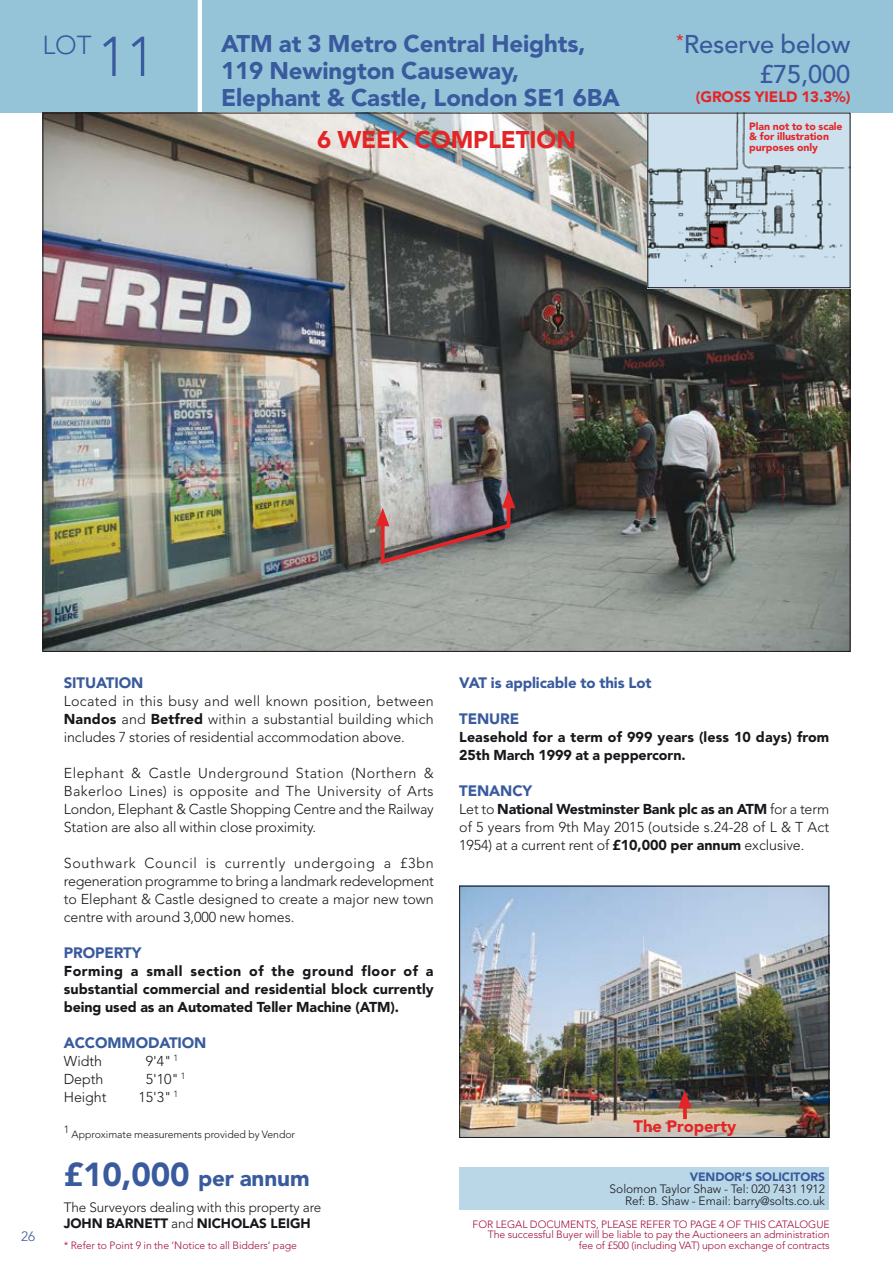
<style>
.page{position:relative;width:893px;height:1263px;background:#fff}
.page>*{position:absolute;margin:0;border:0;box-sizing:border-box;transform-origin:0 0}
.t1{font:300 25.8px "Avenir LT Std";color:#395a9d}
.t2{font:500 25.5px/29.2px "Avenir LT Std";letter-spacing:-.005em;color:#395a9d;text-align:right}
.t3{font:900 24px/27px "Avenir LT Std";letter-spacing:-.005em;color:#395a9d}
.t4{font:900 24px "Avenir LT Std";letter-spacing:-.005em;color:#e42528}
.t5{font:900 22.5px "Avenir LT Std";letter-spacing:-.005em;color:#395a9d}
.t6{font:900 16.5px "Avenir LT Std";color:#e42528}
.t7{font:900 15px "Avenir LT Std";letter-spacing:-.005em;color:#395a9d}
.t8{font:900 15px "Avenir LT Std";letter-spacing:-.005em;color:#e42528}
.t9{font:300 14.25px/18px "Avenir LT Std";letter-spacing:-.005em;color:#1a171c;text-align:justify}
.t10{font:900 14.25px/18px "Avenir LT Std";letter-spacing:-.005em;color:#1a171c;text-align:justify}
.t11{font:300 13.5px/16.5px "Avenir LT Std";letter-spacing:-.005em;color:#1a171c}
.t12{font:300 13.5px "Avenir LT Std";color:#395a9d}
.t13{font:300 12px/12px "Avenir LT Std";letter-spacing:-.005em;color:#1a171c;text-align:right}
.t14{font:900 12px "Avenir LT Std";letter-spacing:-.005em;color:#395a9d}
.t15{font:300 10.5px/10.5px "Avenir LT Std";letter-spacing:-.005em;color:#a00f3b;text-align:right}
.t16{font:900 10.5px/10.5px "Avenir LT Std";letter-spacing:-.005em;color:#e42528}
.t17{font:300 10.5px "Avenir LT Std";letter-spacing:-.005em;color:#1a171c}
.s1{font-size:55.5px}
.s2{font-weight:900}
.s3{font-size:33px}
</style>
<div class="page">
<div style="left:0;top:0;width:893px;height:113px;background:#95c4d9"></div>
<hr style="left:198px;top:0;width:4px;height:113px;background:#fff">
<img style="left:45px;top:115px;width:803px;height:535px">
<div style="left:459px;top:1167px;width:370px;height:43px;background:#b9d7e7"></div>
<img style="left:649px;top:115px;width:199px;height:171px">
<div style="left:647px;top:113px;width:203px;height:175px;border:1px solid #1a171c"></div>
<img style="left:461px;top:888px;width:366px;height:248px">
<div style="left:459px;top:886px;width:370px;height:252px;border:1px solid #1a171c"></div>
<svg style="left:683px;top:1108px;width:4px;height:11px"></svg>
<svg style="left:678px;top:1090px;width:14px;height:18px"></svg>
<svg style="left:376px;top:490px;width:139px;height:77px;background:#928284"></svg>
<h1 class="t1" style="left:43px;top:30px;width:114px">LOT <span class="s1">11</span></h1>
<h3 class="t3" style="left:221px;top:30px;width:400px">ATM at 3 Metro Central Heights,<br>119 Newington Causeway,<br>Elephant &amp; Castle, London SE1 6BA</h3>
<h2 class="t2" style="left:676px;top:30px;width:176px"><sup>*</sup>Reserve below £75,000</h2>
<p class="t8" style="left:696px;top:88px;width:156px">(GROSS YIELD 13.3%)</p>
<h3 class="t4" style="left:317px;top:125px;width:260px">6 WEEK COMPLETION</h3>
<p class="t16" style="left:749px;top:121px;width:95px">Plan not to to scale &amp; for illustration purposes only</p>
<p class="t12" style="left:21px;top:1229px;width:15px">26</p>
<p class="t7" style="left:64px;top:673px;width:81px">SITUATION</p>
<p class="t9" style="left:64px;top:692px;width:371px">Located in this busy and well known position, between <span class="s2">Nandos</span> and <span class="s2">Betfred</span> within a substantial building which includes 7 stories of residential accommodation above.</p>
<p class="t9" style="left:64px;top:764px;width:372px">Elephant &amp; Castle Underground Station (Northern &amp; Bakerloo Lines) is opposite and The University of Arts London, Elephant &amp; Castle Shopping Centre and the Railway Station are also all within close proximity.</p>
<p class="t9" style="left:64px;top:854px;width:372px">Southwark Council is currently undergoing a £3bn regeneration programme to bring a landmark redevelopment to Elephant &amp; Castle designed to create a major new town centre with around 3,000 new homes.</p>
<p class="t7" style="left:64px;top:943px;width:79px">PROPERTY</p>
<p class="t10" style="left:64px;top:962px;width:372px">Forming a small section of the ground floor of a substantial commercial and residential block currently being used as an Automated Teller Machine (ATM).</p>
<p class="t7" style="left:64px;top:1033px;width:144px">ACCOMMODATION</p>
<p class="t9" style="left:64px;top:1052px;width:40px">Width</p>
<p class="t9" style="left:146px;top:1052px;width:34px">9'4" <sup>1</sup></p>
<p class="t9" style="left:64px;top:1070px;width:41px">Depth</p>
<p class="t9" style="left:146px;top:1070px;width:41px">5'10" <sup>1</sup></p>
<p class="t9" style="left:64px;top:1088px;width:44px">Height</p>
<p class="t9" style="left:138px;top:1088px;width:41px">15'3" <sup>1</sup></p>
<p class="t17" style="left:64px;top:1128px;width:233px">1 Approximate measurements provided by Vendor</p>
<p class="t7" style="left:459px;top:673px;width:194px">VAT is applicable to this Lot</p>
<p class="t7" style="left:459px;top:709px;width:62px">TENURE</p>
<p class="t10" style="left:459px;top:728px;width:371px">Leasehold for a term of 999 years (less 10 days) from<br>25th March 1999 at a peppercorn.</p>
<p class="t7" style="left:459px;top:781px;width:75px">TENANCY</p>
<p class="t9" style="left:459px;top:800px;width:371px">Let to <span class="s2">National Westminster Bank plc as an ATM</span> for a term of 5 years from 9th May 2015 (outside s.24-28 of L &amp; T Act 1954) at a current rent of <span class="s2">£10,000 per annum</span> exclusive.</p>
<p class="t6" style="left:634px;top:1116px;width:104px">The Property</p>
<h3 class="t5" style="left:64px;top:1164px;width:247px"><span class="s3">£10,000</span> per annum</h3>
<p class="t14" style="left:690px;top:1169px;width:137px">VENDOR’S SOLICITORS</p>
<p class="t13" style="left:610px;top:1182px;width:217px">Solomon Taylor Shaw - Tel: 020 7431 1912<br>Ref: B. Shaw - Email: barry@solts.co.uk</p>
<p class="t11" style="left:64px;top:1199px;width:259px">The Surveyors dealing with this property are<br><span class="s2">JOHN BARNETT</span> and <span class="s2">NICHOLAS LEIGH</span></p>
<p class="t15" style="left:473px;top:1219px;width:359px">FOR LEGAL DOCUMENTS, PLEASE REFER TO PAGE 4 OF THIS CATALOGUE<br>The successful Buyer will be liable to pay the Auctioneers an administration fee of £500 (including VAT) upon exchange of contracts</p>
<p class="t15" style="left:64px;top:1240px;width:235px">* Refer to Point 9 in the ‘Notice to all Bidders’ page</p>
</div>
